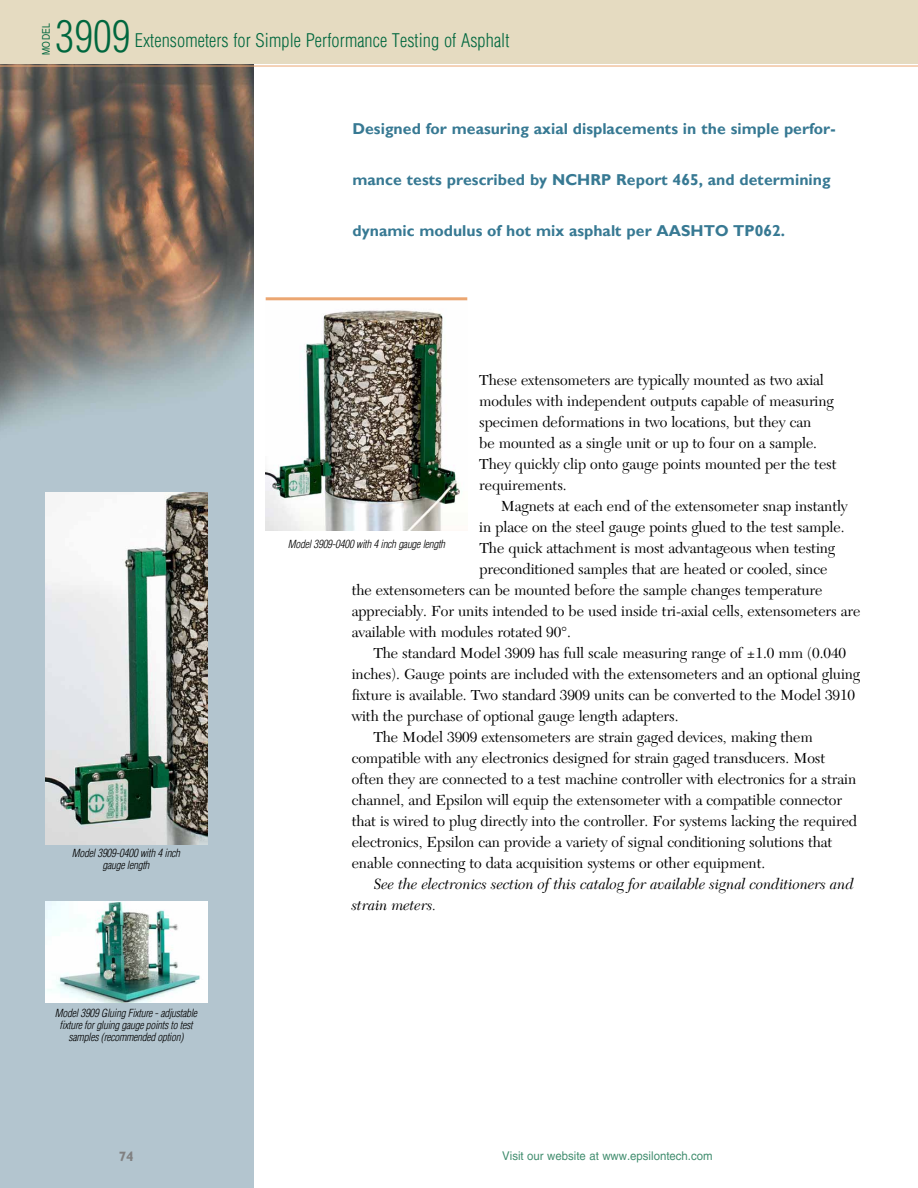
<style>
.page{position:relative;width:918px;height:1188px;background:#fff}
.page>*{position:absolute;margin:0;border:0;box-sizing:border-box;transform-origin:0 0}
.product_heads{font:300 condensed 42px "Helvetica LT Pro";color:#00673e}
.product_heads-2{font:300 condensed 18.3px "Helvetica LT Pro";letter-spacing:.005em;color:#00673e}
.lead_in_blurb{font:700 15.75px "Gill Sans MT Pro";color:#377993}
.body{font:15.15px/21px "New Caledonia LT Std";letter-spacing:-.005em;color:#000}
.body-2{font:italic 15.15px/21px "New Caledonia LT Std";letter-spacing:-.005em;color:#000}
.t1{font:700 13.5px "Gill Sans MT Pro";color:#808081}
.t2{font:12px "Helvetica LT Pro";color:#00673e;scale:.95 1}
.captions{font:italic 300 condensed 10.8px/12.3px "Helvetica LT Pro";letter-spacing:-.02em;color:#000;text-align:center}
.t3{font:condensed 10.5px "Helvetica LT Pro";letter-spacing:.03em;color:#00673e}
</style>
<div class="page">
<img style="left:0;top:64px;width:254px;height:1124px">
<div style="left:0;top:0;width:918px;height:64px;background:#e5dbc1"></div>
<hr style="left:0;top:66px;width:918px;height:1px;background:#eba671">
<img style="left:45px;top:492px;width:162px;height:352px">
<img style="left:45px;top:902px;width:162px;height:100px">
<img style="left:266px;top:300px;width:201px;height:230px">
<hr style="left:266px;top:297px;width:201px;height:3px;background:#eba671">
<p class="product_heads" style="left:56px;top:11px;width:76px">3909</p>
<p class="product_heads-2" style="left:135px;top:28px;width:376px">Extensometers for Simple Performance Testing of Asphalt</p>
<p class="t3" style="left:40px;top:55px;width:33px;rotate:-90deg">MODEL</p>
<p class="captions" style="left:72px;top:847px;width:110px">Model 3909-0400 with 4 inch gauge length</p>
<p class="captions" style="left:55px;top:1006px;width:144px">Model 3909 Gluing Fixture - adjustable fixture for gluing gauge points to test samples (recommended option)</p>
<p class="lead_in_blurb" style="left:352px;top:119px;width:483px">Designed for measuring axial displacements in the simple perfor-</p>
<p class="lead_in_blurb" style="left:352px;top:170px;width:480px">mance tests prescribed by NCHRP Report 465, and determining</p>
<p class="lead_in_blurb" style="left:352px;top:221px;width:434px">dynamic modulus of hot mix asphalt per AASHTO TP062.</p>
<p class="body" style="left:479px;top:370px;width:359px">These extensometers are typically mounted as two axial modules with independent outputs capable of measuring specimen deformations in two locations, but they can<br>be mounted as a single unit or up to four on a sample.<br>They quickly clip onto gauge points mounted per the test requirements.</p>
<p class="body" style="left:501px;top:496px;width:348px">Magnets at each end of the extensometer snap instantly</p>
<p class="body" style="left:479px;top:517px;width:367px">in place on the steel gauge points glued to the test sample.</p>
<p class="body" style="left:479px;top:538px;width:357px">The quick attachment is most advantageous when testing</p>
<p class="body" style="left:479px;top:559px;width:350px">preconditioned samples that are heated or cooled, since</p>
<p class="body" style="left:352px;top:580px;width:472px">the extensometers can be mounted before the sample changes temperature</p>
<p class="body" style="left:352px;top:601px;width:510px">appreciably. For units intended to be used inside tri-axial cells, extensometers are</p>
<p class="body" style="left:352px;top:622px;width:221px">available with modules rotated 90°.</p>
<p class="body" style="left:352px;top:643px;width:510px;text-indent:22px">The standard Model 3909 has full scale measuring range of ±1.0 mm (0.040 inches). Gauge points are included with the extensometers and an optional gluing fixture is available. Two standard 3909 units can be converted to the Model 3910 with the purchase of optional gauge length adapters.</p>
<p class="body" style="left:352px;top:727px;width:507px;text-indent:22px">The Model 3909 extensometers are strain gaged devices, making them compatible with any electronics designed for strain gaged transducers. Most often they are connected to a test machine controller with electronics for a strain channel, and Epsilon will equip the extensometer with a compatible connector that is wired to plug directly into the controller. For systems lacking the required electronics, Epsilon can provide a variety of signal conditioning solutions that enable connecting to data acquisition systems or other equipment.</p>
<p class="body-2" style="left:352px;top:874px;width:504px;text-indent:22px">See the electronics section of this catalog for available signal conditioners and strain meters.</p>
<p class="captions" style="left:288px;top:538px;width:159px">Model 3909-0400 with 4 inch gauge length</p>
<p class="t1" style="left:119px;top:1148px;width:16px">74</p>
<p class="t2" style="left:502px;top:1149px;width:223px">Visit our website at www.epsilontech.com</p>
</div>
